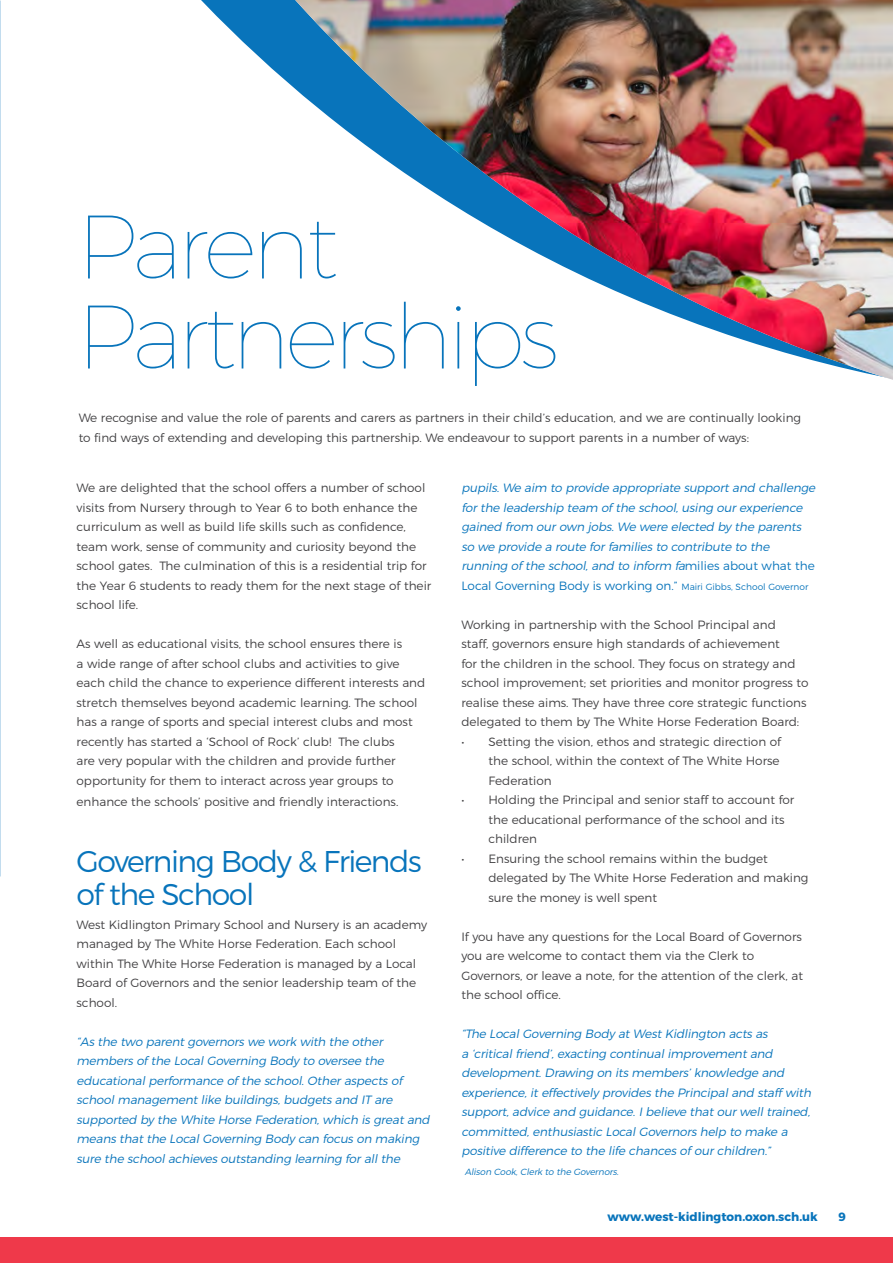
<style>
.page{position:relative;width:893px;height:1263px;background:#fff}
.page>*{position:absolute;margin:0;border:0;box-sizing:border-box;transform-origin:0 0}
.t1{font:100 90px/90px "Montserrat";letter-spacing:-.05em;color:#0874bb}
.t2{font:300 30px/33px "Montserrat";letter-spacing:-.05em;color:#0874bb}
.t3{font:300 12px/19.5px "Montserrat";color:#414042}
.t4{font:italic 300 12px/19.5px "Montserrat";letter-spacing:-.02em;color:#0874bb}
.t5{font:700 12px "Montserrat";color:#0874bb}
.t6{font:italic 300 9px "Montserrat";color:#0874bb}
.s1{font-style:normal}
.s2{font-style:normal;font-size:9px}
</style>
<div class="page">
<div style="left:0;top:1237px;width:893px;height:26px;background:#ef394a"></div>
<svg style="left:201px;top:0;width:69px;height:67px;fill:#1078bd"></svg>
<svg style="left:270px;top:0;width:25px;height:89px;background:#2685c3"></svg>
<img style="left:295px;top:0;width:598px;height:380px">
<h1 class="t1" style="left:77px;top:193px;width:484px">Parent<br>Partnerships</h1>
<p class="t3" style="left:79px;top:407px;width:724px">We recognise and value the role of parents and carers as partners in their child’s education, and we are continually looking to find ways of extending and developing this partnership. We endeavour to support parents in a number of ways:</p>
<p class="t3" style="left:77px;top:477px;width:356px">We are delighted that the school offers a number of school visits from Nursery through to Year 6 to both enhance the curriculum as well as build life skills such as confidence, team work, sense of community and curiosity beyond the school gates. The culmination of this is a residential trip for the Year 6 students to ready them for the next stage of their school life.</p>
<p class="t3" style="left:77px;top:633px;width:350px">As well as educational visits, the school ensures there is<br>a wide range of after school clubs and activities to give each child the chance to experience different interests and stretch themselves beyond academic learning. The school has a range of sports and special interest clubs and most recently has started a ‘School of Rock’ club! The clubs<br>are very popular with the children and provide further opportunity for them to interact across year groups to</p>
<p class="t3" style="left:77px;top:791px;width:323px">enhance the schools’ positive and friendly interactions.</p>
<h2 class="t2" style="left:77px;top:842px;width:347px">Governing Body &amp; Friends of the School</h2>
<p class="t3" style="left:77px;top:914px;width:352px">West Kidlington Primary School and Nursery is an academy managed by The White Horse Federation. Each school within The White Horse Federation is managed by a Local Board of Governors and the senior leadership team of the school.</p>
<p class="t4" style="left:77px;top:1031px;width:358px">“Asthe two parentgovernorswe work with the other membersof the LocalGoverning Body to oversee the educationalperformance of the school.Otheraspectsof schoolmanagementlike buildings,budgetsand IT are supported by the White Horse Federation,which isgreatand meansthatthe LocalGoverning Body can focuson making sure the schoolachievesoutstanding learning forallthe</p>
<p class="t4" style="left:461px;top:477px;width:358px">pupils.We aim to provide appropriate supportand challenge forthe leadership team of the school,using ourexperience gained from ourown jobs.We were elected by the parents so we provide a route forfamiliesto contribute to the running of the school,and to inform fa<span class="s1">m i l i es a b o u t w h a t t h e Local Governing Body is working on.”</span> <span class="s2">Mairi Gibbs, School Governor</span></p>
<p class="t3" style="left:461px;top:614px;width:349px">Working in partnership with the School Principal and<br>staff, governors ensure high standards of achievement<br>for the children in the school. They focus on strategy and school improvement; set priorities and monitor progress to realise these aims. They have three core strategic functions delegated to them by The White Horse Federation Board:</p>
<p class="t3" style="left:488px;top:731px;width:294px;text-indent:-27px">• Setting the vision, ethos and strategic direction of the school, within the context of The White Horse<br>Federation</p>
<p class="t3" style="left:488px;top:789px;width:307px;text-indent:-27px">• Holding the Principal and senior staff to account for the educational performance of the school and its children</p>
<p class="t3" style="left:488px;top:848px;width:322px;text-indent:-27px">• Ensuring the school remains within the budget delegated by The White Horse Federation and making sure the money is well spent</p>
<p class="t3" style="left:461px;top:926px;width:343px">If you have any questions for the Local Board of Governors you are welcome to contact them via the Clerk to Governors, or leave a note, for the attention of the clerk, at the school office.</p>
<p class="t4" style="left:461px;top:1023px;width:354px">“The LocalGoverning Body atWestKidlington actsas<br>a ‘criticalfriend’,exacting continualimprovementand development.Drawing on itsmembers’knowledge and experience,iteffectively providesthe Principaland staff with support,advice and guidance.Ibelieve thatourwelltrained, committed,enthusiastic LocalGovernorshelp to make a positive difference to the life chancesof ourchildren.”</p>
<p class="t6" style="left:465px;top:1164px;width:157px">Alison Cook,Clerk to the Governors.</p>
<p class="t5" style="left:608px;top:1207px;width:212px">www.west-kidlington.oxon.sch.uk</p>
<p class="t5" style="left:839px;top:1207px;width:9px">9</p>
</div>
